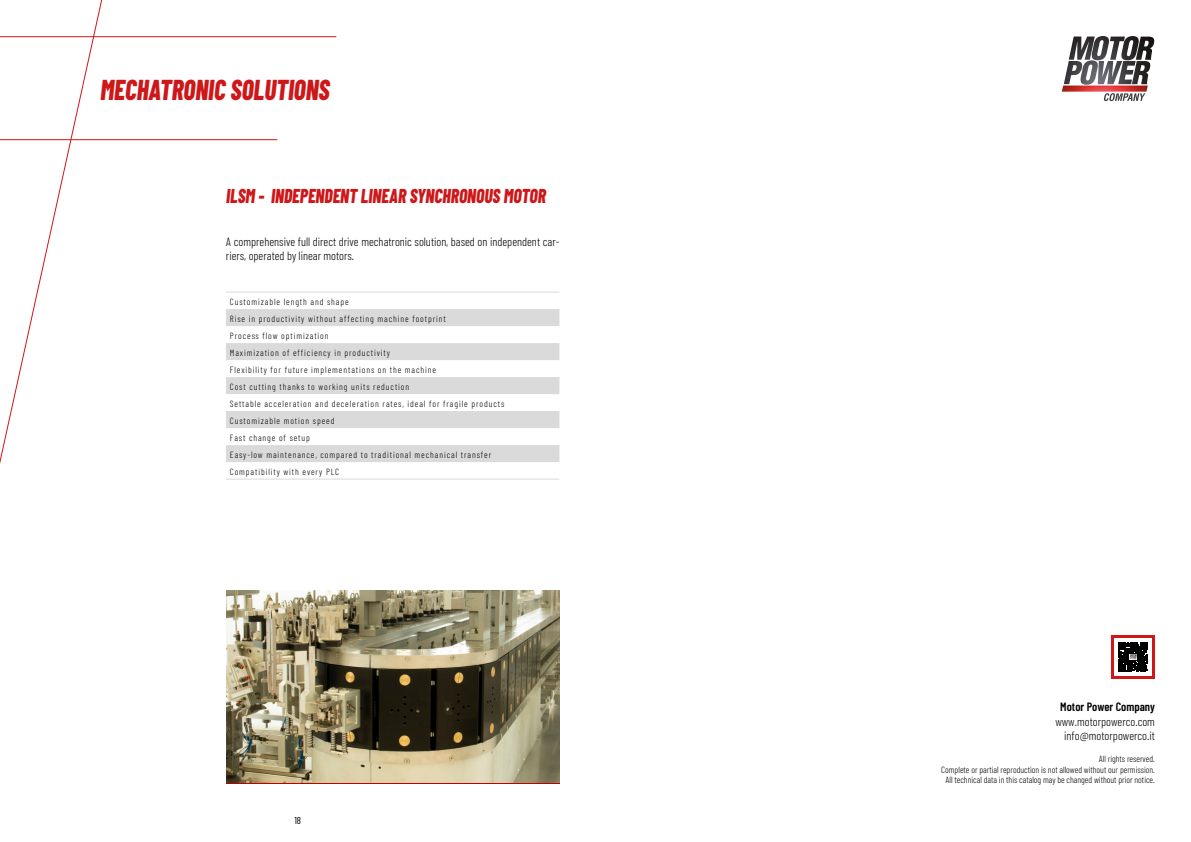
<style>
.page{position:relative;width:1191px;height:842px;background:#fff}
.page>*{position:absolute;margin:0;border:0;box-sizing:border-box;transform-origin:0 0}
.t1{font:italic 800 28.7px "Barlow Condensed";color:#cd1719;scale:.88 1}
.t2{font:italic 800 20px "Barlow Condensed";color:#cd1719;scale:.88 1}
.t3{font:300 12px/14.4px "Barlow Condensed";color:#000}
.t4{font:600 12px "Barlow Condensed";color:#000}
.t5{font:10px "Barlow Condensed";color:#000}
.t6{font:300 9px/17px "Barlow Condensed";letter-spacing:.1em;color:#000}
.t7{font:300 9px/10.8px "Barlow Condensed";color:#000;text-align:right}
</style>
<div class="page">
<svg style="left:226px;top:309px;width:333px;height:153px;fill:#dadada"></svg>
<hr style="left:226px;top:292px;width:333px;height:1px;background:#dadada">
<hr style="left:226px;top:479px;width:333px;height:1px;background:#dadada">
<img style="left:226px;top:590px;width:333px;height:193px">
<svg style="left:0;top:0;width:124px;height:464px"></svg>
<svg style="left:0;top:0;width:37px;height:312px"></svg>
<hr style="left:0;top:36px;width:336px;height:1px;background:#cd1719">
<hr style="left:0;top:139px;width:277px;height:1px;background:#cd1719">
<img style="left:1063px;top:36px;width:92px;height:49px">
<img style="left:1061px;top:86px;width:86px;height:6px">
<svg style="left:1104px;top:93px;width:41px;height:8px"></svg>
<svg style="left:1111px;top:635px;width:44px;height:43px"></svg>
<div style="left:1114px;top:638px;width:37px;height:37px;background:#fff"></div>
<svg style="left:1118px;top:642px;width:29px;height:29px"></svg>
<h1 class="t1" style="left:100px;top:72px;width:262px">MECHATRONIC SOLUTIONS</h1>
<h2 class="t2" style="left:226px;top:183px;width:365px">ILSM - INDEPENDENT LINEAR SYNCHRONOUS MOTOR</h2>
<h3 class="t3" style="left:226px;top:234px;width:335px">A comprehensive full direct drive mechatronic solution, based on independent car&shy;riers, operated by linear motors.</h3>
<p class="t6" style="left:230px;top:293px;width:276px">Customizable length and shape<br>Rise in productivity without affecting machine footprint<br>Process flow optimization<br>Maximization of efficiency in productivity<br>Flexibility for future implementations on the machine<br>Cost cutting thanks to working units reduction<br>Settable acceleration and deceleration rates, ideal for fragile products Customizable motion speed<br>Fast change of setup<br>Easy-low maintenance, compared to traditional mechanical transfer Compatibility with every PLC</p>
<p class="t5" style="left:294px;top:814px;width:8px">18</p>
<h3 class="t4" style="left:1060px;top:699px;width:96px">Motor Power Company</h3>
<h3 class="t3" style="left:1055px;top:714px;width:101px;text-align:right">www.motorpowerco.com info@motorpowerco.it</h3>
<p class="t7" style="left:941px;top:753px;width:215px">All rights reserved.<br>Complete or partial reproduction is not allowed without our permission.<br>All technical data in this catalog may be changed without prior notice.</p>
</div>
